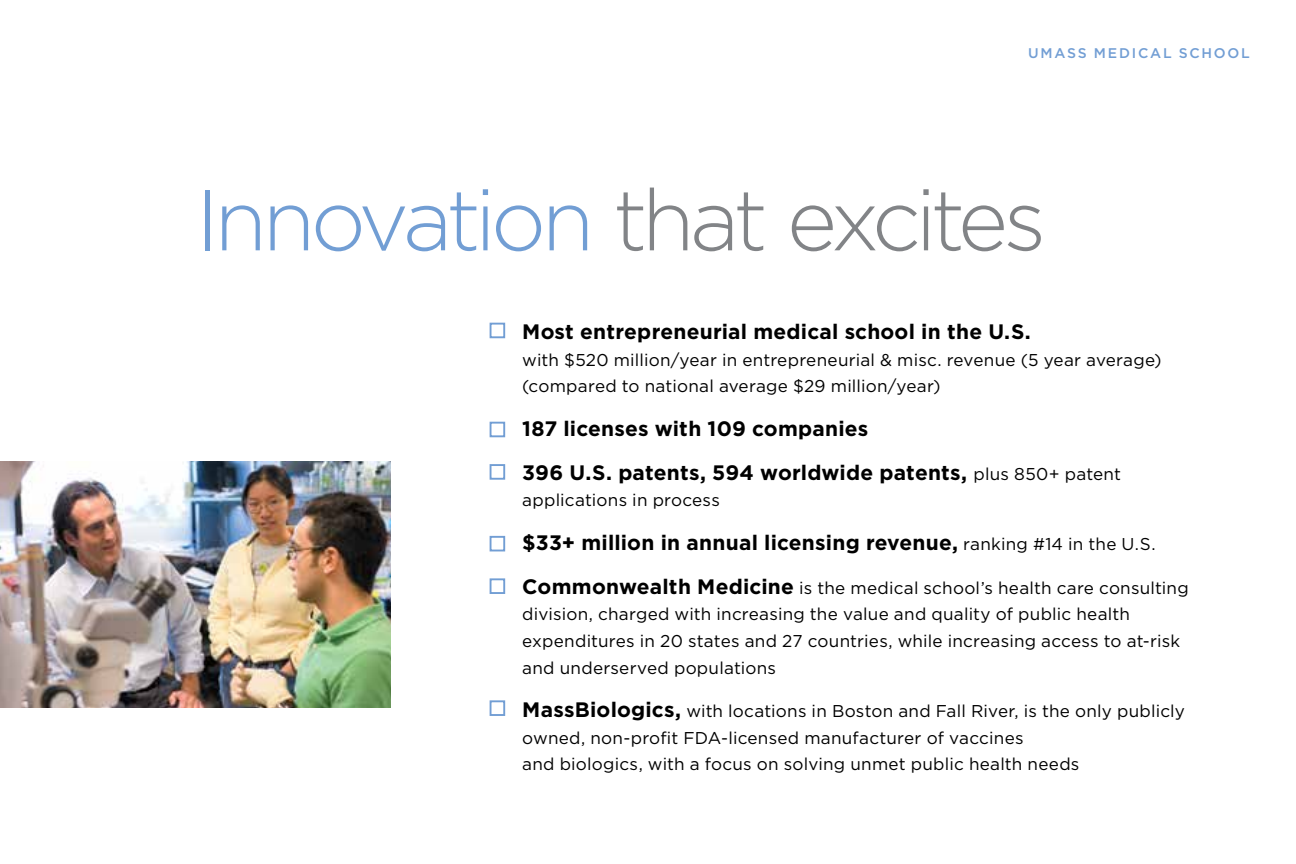
<style>
.page{position:relative;width:1296px;height:864px;background:#fff}
.page>*{position:absolute;margin:0;border:0;box-sizing:border-box;transform-origin:0 0}
.t1{font:300 86px "Gotham";letter-spacing:-.065em;color:#828487}
.t2{font:700 20.8px/43.8px "Gotham";letter-spacing:.01em;color:#000}
.t3{font:17.2px/26.6px "Gotham";letter-spacing:.01em;color:#000}
.t4{font:500 14px "Gotham";letter-spacing:.125em;color:#729ed4}
.s1{color:#729ed4}
.s2{font-weight:400;font-size:17.2px}
.s3{font-weight:700;font-size:20.8px}
</style>
<div class="page">
<img style="left:13px;top:461px;width:378px;height:247px">
<div style="left:490px;top:323px;width:15px;height:15px;border:2px solid #729ed4"></div>
<div style="left:490px;top:422px;width:15px;height:15px;border:2px solid #729ed4"></div>
<div style="left:490px;top:464px;width:15px;height:16px;border:2px solid #729ed4"></div>
<div style="left:490px;top:536px;width:15px;height:15px;border:2px solid #729ed4"></div>
<div style="left:490px;top:700px;width:15px;height:16px;border:2px solid #729ed4"></div>
<div style="left:490px;top:578px;width:15px;height:16px;border:2px solid #729ed4"></div>
<svg style="left:0;top:461px;width:13px;height:247px;background:#bdaead"></svg>
<p class="t4" style="left:1028px;top:45px;width:223px">UMASS MEDICAL SCHOOL</p>
<h1 class="t1" style="left:195px;top:173px;width:852px"><span class="s1">Innovation</span> that excites</h1>
<p class="t2" style="left:522px;top:309px;width:510px">Most entrepreneurial medical school in the U.S.</p>
<p class="t3" style="left:522px;top:346px;width:641px">with $520 million/year in entrepreneurial &amp; misc. revenue (5 year average) (compared to national average $29 million/year)</p>
<p class="t2" style="left:522px;top:406px;width:600px">187 licenses with 109 companies<br>396 U.S. patents, 594 worldwide patents, <span class="s2">plus 850+ patent</span></p>
<p class="t3" style="left:522px;top:487px;width:199px">applications in process</p>
<p class="t2" style="left:522px;top:520px;width:635px">$33+ million in annual licensing revenue, <span class="s2">ranking #14 in the U.S.</span></p>
<p class="t3" style="left:522px;top:574px;width:668px"><span class="s3">Commonwealth Medicine</span> is the medical school’s health care consulting division, charged with increasing the value and quality of public health expenditures in 20 states and 27 countries, while increasing access to at-risk and underserved populations</p>
<p class="t3" style="left:522px;top:698px;width:664px"><span class="s3">MassBiologics,</span> with locations in Boston and Fall River, is the only publicly owned, non-profit FDA-licensed manufacturer of vaccines<br>and biologics, with a focus on solving unmet public health needs</p>
</div>
